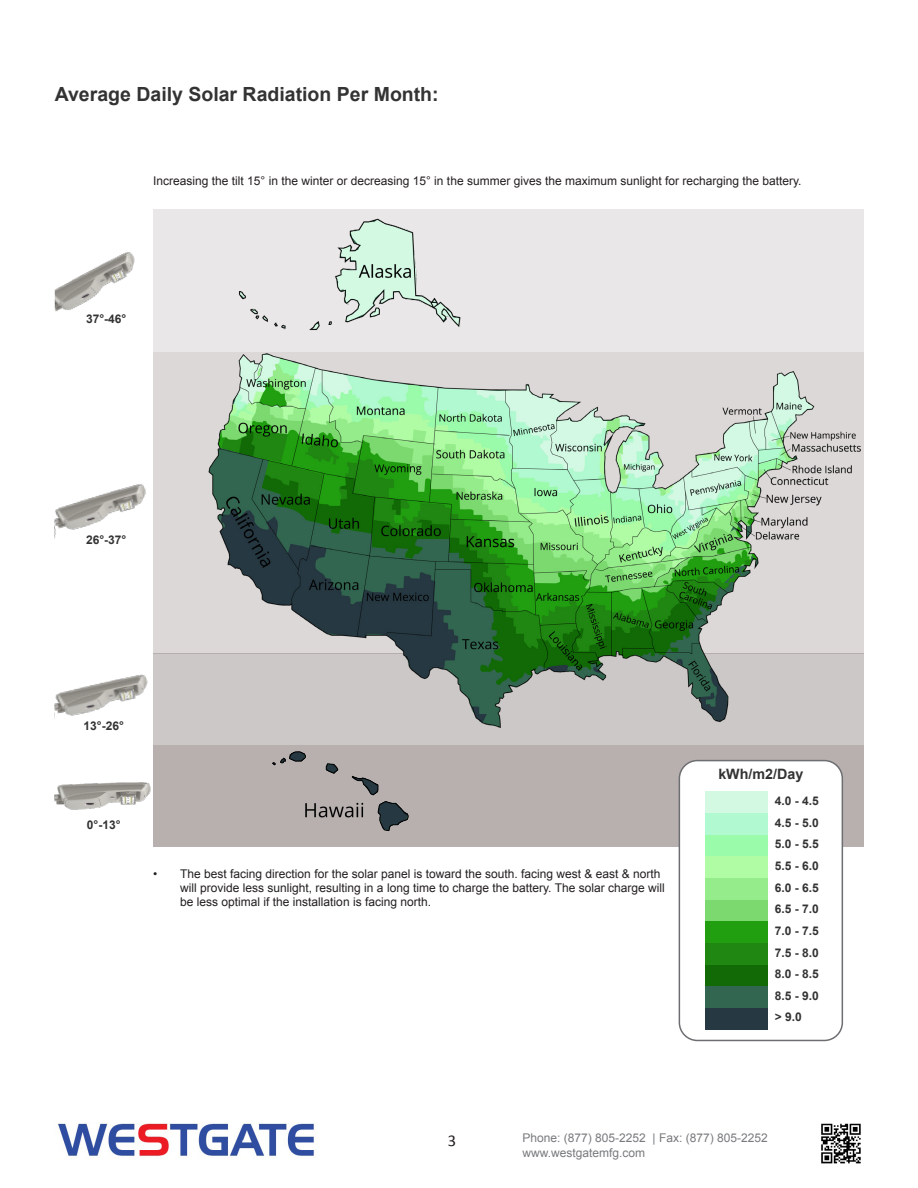
<style>
.page{position:relative;width:918px;height:1188px;background:#fff}
.page>*{position:absolute;margin:0;border:0;box-sizing:border-box;transform-origin:0 0}
.t1{font:700 19.5px "Arial";color:#333}
.t2{font:16.5px "Calibri";color:#231f20}
.t3{font:700 14.25px "Arial";color:#323332}
.t4{font:12px/14.4px "Arial";color:#231f20}
.t5{font:700 12px "Arial";color:#333}
.t6{font:12px "Arial";color:#787a7d}
</style>
<div class="page">
<img style="left:58px;top:1123px;width:256px;height:34px">
<img style="left:821px;top:1123px;width:40px;height:41px">
<div style="left:153px;top:745px;width:710px;height:102px;background:#b7b0af"></div>
<div style="left:153px;top:653px;width:710px;height:92px;background:#ccc8c7"></div>
<div style="left:153px;top:352px;width:710px;height:301px;background:#dbd8d7"></div>
<div style="left:153px;top:210px;width:710px;height:142px;background:#e9e7e7"></div>
<img style="left:54px;top:782px;width:97px;height:28px">
<img style="left:54px;top:674px;width:94px;height:45px">
<img style="left:54px;top:484px;width:92px;height:55px">
<img style="left:55px;top:252px;width:80px;height:60px">
<img style="left:208px;top:353px;width:653px;height:375px">
<img style="left:238px;top:218px;width:223px;height:113px">
<img style="left:272px;top:751px;width:137px;height:80px">
<div style="left:679px;top:761px;width:163px;height:279px;background:#fff;border-radius:18px"></div>
<div style="left:679px;top:760px;width:164px;height:281px;border:2px solid #6d6e71;border-radius:18px"></div>
<div style="left:706px;top:1008px;width:62px;height:21px;background:#263841"></div>
<div style="left:706px;top:986px;width:62px;height:22px;background:#326650"></div>
<div style="left:706px;top:965px;width:62px;height:21px;background:#116a06"></div>
<div style="left:706px;top:943px;width:62px;height:22px;background:#208712"></div>
<div style="left:706px;top:921px;width:62px;height:22px;background:#219f11"></div>
<div style="left:706px;top:900px;width:62px;height:21px;background:#7cd970"></div>
<div style="left:706px;top:835px;width:62px;height:21px;background:#9afbab"></div>
<div style="left:706px;top:878px;width:62px;height:22px;background:#95ec8a"></div>
<div style="left:706px;top:813px;width:62px;height:22px;background:#b1f9d0"></div>
<div style="left:706px;top:856px;width:62px;height:22px;background:#b0fca5"></div>
<div style="left:706px;top:792px;width:62px;height:21px;background:#d3f9e3"></div>
<p class="t1" style="left:55px;top:81px;width:385px">Average Daily Solar Radiation Per Month:</p>
<p class="t4" style="left:153px;top:174px;width:650px">Increasing the tilt 15° in the winter or decreasing 15° in the summer gives the maximum sunlight for recharging the battery.</p>
<p class="t5" style="left:86px;top:310px;width:42px">37°-46°</p>
<p class="t5" style="left:86px;top:531px;width:42px">26°-37°</p>
<p class="t5" style="left:84px;top:718px;width:42px">13°-26°</p>
<p class="t5" style="left:87px;top:816px;width:35px">0°-13°</p>
<p class="t4" style="left:180px;top:866px;width:486px;text-indent:-27px">• The best facing direction for the solar panel is toward the south. facing west &amp; east &amp; north will provide less sunlight, resulting in a long time to charge the battery. The solar charge will be less optimal if the installation is facing north.</p>
<p class="t3" style="left:718px;top:765px;width:86px">kWh/m2/Day</p>
<p class="t5" style="left:775px;top:793px;width:46px">4.0 - 4.5</p>
<p class="t5" style="left:775px;top:815px;width:46px">4.5 - 5.0</p>
<p class="t5" style="left:775px;top:858px;width:46px">5.5 - 6.0</p>
<p class="t5" style="left:775px;top:836px;width:46px">5.0 - 5.5</p>
<p class="t5" style="left:775px;top:880px;width:46px">6.0 - 6.5</p>
<p class="t5" style="left:775px;top:901px;width:46px">6.5 - 7.0</p>
<p class="t5" style="left:775px;top:923px;width:46px">7.0 - 7.5</p>
<p class="t5" style="left:775px;top:945px;width:46px">7.5 - 8.0</p>
<p class="t5" style="left:775px;top:966px;width:46px">8.0 - 8.5</p>
<p class="t5" style="left:775px;top:988px;width:46px">8.5 - 9.0</p>
<p class="t5" style="left:775px;top:1009px;width:29px">&gt; 9.0</p>
<p class="t2" style="left:448px;top:1131px;width:10px">3</p>
<p class="t6" style="left:522px;top:1130px;width:247px">Phone: (877) 805-2252 | Fax: (877) 805-2252</p>
<p class="t6" style="left:522px;top:1145px;width:124px">www.westgatemfg.com</p>
</div>
